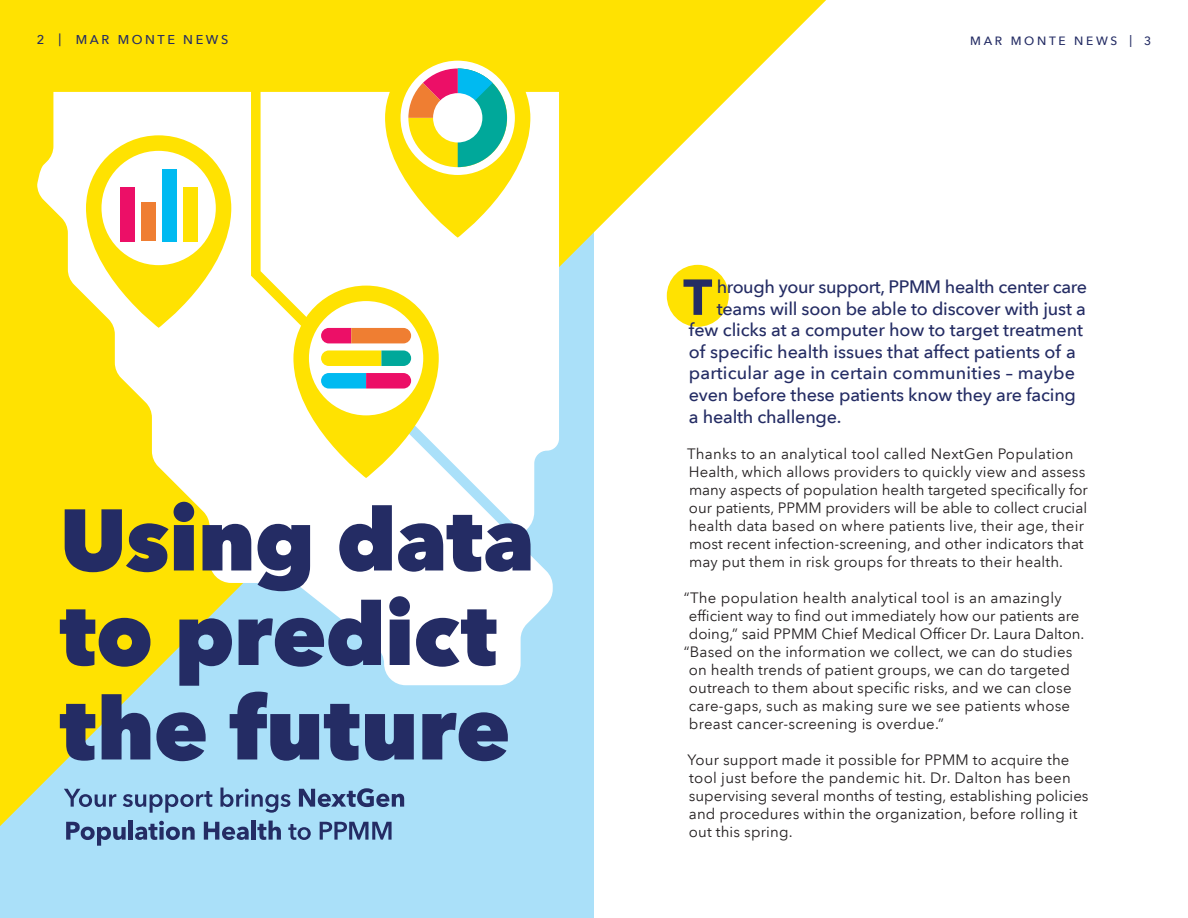
<style>
.page{position:relative;width:1188px;height:918px;background:#fff}
.page>*{position:absolute;margin:0;border:0;box-sizing:border-box;transform-origin:0 0}
.t1{font:500 18px "Avenir Next LT Pro";letter-spacing:-.01em;color:#242c64}
.t2{font:500 18px "Avenir Next LT Pro";letter-spacing:.01em;color:#242c64}
.t3{font:15px/18px "Avenir Next LT Pro";letter-spacing:.01em;color:#231f20}
.t4{font:500 12.75px "Avenir Next LT Pro";letter-spacing:.2em;color:#242c64}
.t5{font:500 12px "Avenir Next LT Pro";letter-spacing:.225em;color:#242c64}
</style>
<div class="page">
<div style="left:0;top:0;width:594px;height:918px;background:#ffe201"></div>
<div style="left:667px;top:265px;width:62px;height:62px;background:#ffe201;border-radius:50%"></div>
<svg style="left:683px;top:279px;width:29px;height:36px"></svg>
<svg style="left:594px;top:0;width:232px;height:232px"></svg>
<svg style="left:0;top:232px;width:594px;height:686px;fill:#aae0f9"></svg>
<svg style="left:37px;top:92px;width:516px;height:593px;fill:#fff"></svg>
<div style="left:261px;top:92px;width:298px;height:441px;background:#fff"></div>
<svg style="left:86px;top:135px;width:145px;height:193px"></svg>
<div style="left:101px;top:151px;width:115px;height:114px;background:#fff;border-radius:50%"></div>
<div style="left:183px;top:187px;width:15px;height:54px;background:#ffe201"></div>
<div style="left:120px;top:187px;width:15px;height:54px;background:#ec0f67"></div>
<div style="left:141px;top:203px;width:15px;height:38px;background:#ef7e32"></div>
<div style="left:162px;top:169px;width:15px;height:72px;background:#00baf1"></div>
<svg style="left:385px;top:45px;width:145px;height:193px"></svg>
<div style="left:401px;top:61px;width:114px;height:114px;background:#fff;border-radius:50%"></div>
<svg style="left:408px;top:68px;width:99px;height:99px"></svg>
<div style="left:433px;top:93px;width:49px;height:49px;background:#fff;border-radius:50%"></div>
<svg style="left:293px;top:286px;width:146px;height:192px"></svg>
<div style="left:309px;top:301px;width:114px;height:114px;background:#fff;border-radius:50%"></div>
<svg style="left:321px;top:328px;width:90px;height:15px"></svg>
<svg style="left:321px;top:350px;width:90px;height:16px"></svg>
<svg style="left:321px;top:373px;width:90px;height:16px"></svg>
<svg style="left:64px;top:789px;width:52px;height:18px"></svg>
<svg style="left:123px;top:791px;width:89px;height:22px;background:#81a9cb"></svg>
<svg style="left:220px;top:788px;width:70px;height:25px;background:#83abcd"></svg>
<svg style="left:299px;top:788px;width:105px;height:19px;background:#6b8bb3"></svg>
<svg style="left:66px;top:822px;width:60px;height:24px"></svg>
<hr style="left:129px;top:821px;width:4px;height:19px;background:#242c64">
<svg style="left:135px;top:821px;width:60px;height:19px"></svg>
<svg style="left:204px;top:822px;width:45px;height:18px"></svg>
<hr style="left:252px;top:821px;width:4px;height:19px;background:#242c64">
<svg style="left:257px;top:821px;width:24px;height:19px"></svg>
<svg style="left:288px;top:824px;width:23px;height:16px"></svg>
<svg style="left:320px;top:822px;width:72px;height:18px"></svg>
<svg style="left:65px;top:502px;width:129px;height:70px"></svg>
<svg style="left:203px;top:524px;width:48px;height:46px;background:#464c7b"></svg>
<svg style="left:258px;top:524px;width:52px;height:67px;background:#505784"></svg>
<svg style="left:339px;top:505px;width:53px;height:67px;background:#686e94"></svg>
<svg style="left:398px;top:515px;width:133px;height:57px;background:#72789c"></svg>
<svg style="left:60px;top:609px;width:90px;height:58px"></svg>
<svg style="left:179px;top:618px;width:53px;height:68px;background:#50658e"></svg>
<svg style="left:239px;top:600px;width:142px;height:67px;background:#647da6"></svg>
<svg style="left:389px;top:596px;width:21px;height:69px"></svg>
<svg style="left:416px;top:609px;width:80px;height:58px;background:#7b80a1"></svg>
<svg style="left:60px;top:704px;width:35px;height:57px"></svg>
<svg style="left:102px;top:694px;width:48px;height:65px;background:#4a5e88"></svg>
<svg style="left:156px;top:712px;width:50px;height:49px;background:#4a5f8e"></svg>
<svg style="left:230px;top:692px;width:129px;height:69px;background:#5e7ba5"></svg>
<svg style="left:365px;top:714px;width:49px;height:47px;background:#3a4a7c"></svg>
<svg style="left:422px;top:712px;width:86px;height:49px;background:#4e6593"></svg>
<p class="t4" style="left:37px;top:32px;width:193px">2 | MAR MONTE NEWS</p>
<p class="t5" style="left:970px;top:34px;width:183px">MAR MONTE NEWS | 3</p>
<p class="t1" style="left:717px;top:276px;width:372px">hrough your support, PPMM health center care</p>
<p class="t1" style="left:717px;top:298px;width:370px">teams will soon be able to discover with just a</p>
<p class="t1" style="left:689px;top:319px;width:396px">few clicks at a computer how to target treatment</p>
<p class="t1" style="left:689px;top:341px;width:389px">of specific health issues that affect patients of a</p>
<p class="t2" style="left:689px;top:362px;width:388px">particular age in certain communities – maybe</p>
<p class="t1" style="left:689px;top:384px;width:389px">even before these patients know they are facing</p>
<p class="t1" style="left:689px;top:406px;width:154px">a health challenge.</p>
<p class="t3" style="left:687px;top:444px;width:402px">Thanks to an analytical tool called NextGen Population Health, which allows providers to quickly view and assess many aspects of population health targeted specifically for our patients, PPMM providers will be able to collect crucial health data based on where patients live, their age, their most recent infection-screening, and other indicators that may put them in risk groups for threats to their health.</p>
<p class="t3" style="left:684px;top:588px;width:379px">“The population health analytical tool is an amazingly</p>
<p class="t3" style="left:689px;top:606px;width:392px">efficient way to find out immediately how our patients are</p>
<p class="t3" style="left:689px;top:624px;width:397px">doing,” said PPMM Chief Medical Officer Dr. Laura Dalton.</p>
<p class="t3" style="left:684px;top:642px;width:390px">“Based on the information we collect, we can do studies</p>
<p class="t3" style="left:689px;top:660px;width:383px">on health trends of patient groups, we can do targeted</p>
<p class="t3" style="left:689px;top:678px;width:384px">outreach to them about specific risks, and we can close</p>
<p class="t3" style="left:689px;top:696px;width:383px">care-gaps, such as making sure we see patients whose</p>
<p class="t3" style="left:689px;top:714px;width:257px">breast cancer-screening is overdue.”</p>
<p class="t3" style="left:688px;top:750px;width:402px">Your support made it possible for PPMM to acquire the tool just before the pandemic hit. Dr. Dalton has been supervising several months of testing, establishing policies and procedures within the organization, before rolling it out this spring.</p>
</div>
